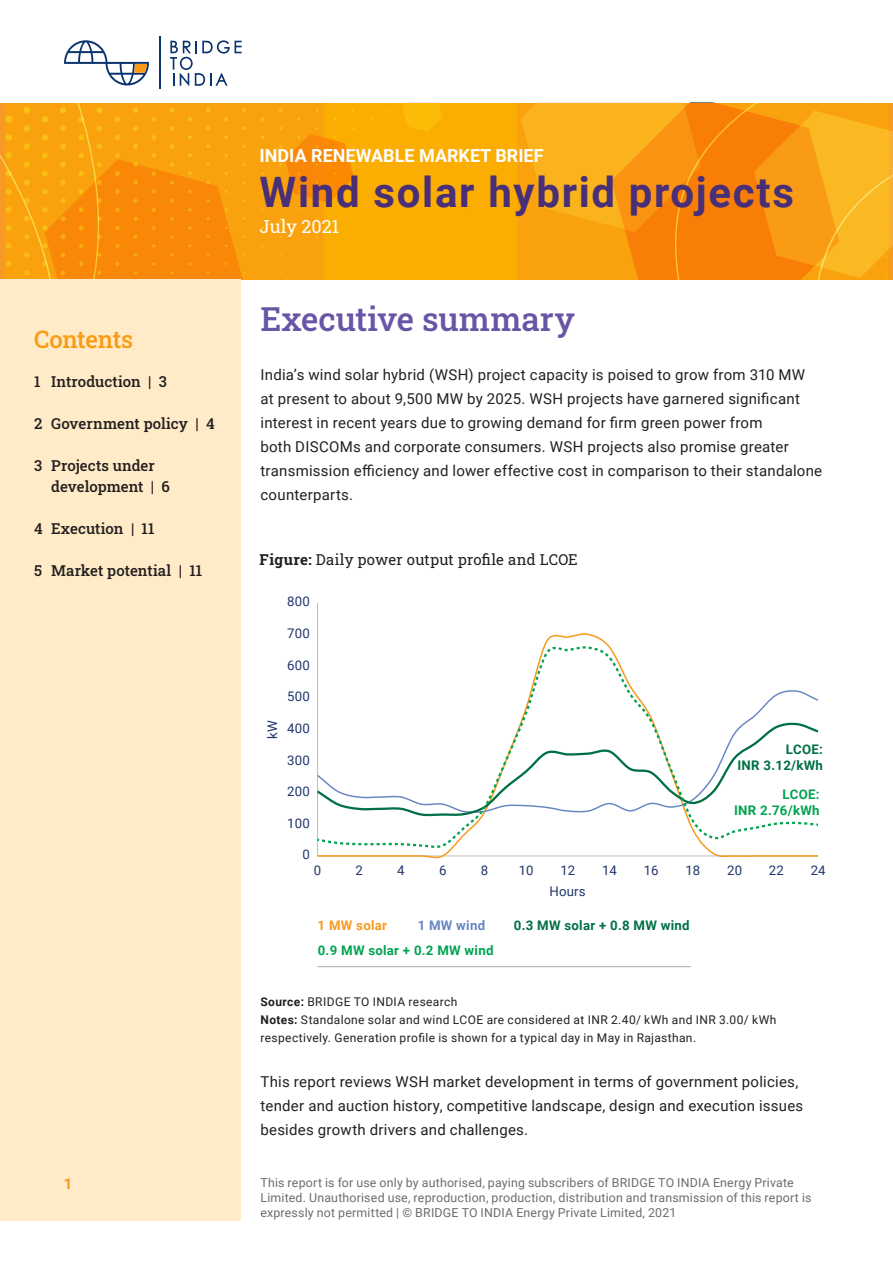
<style>
.page{position:relative;width:893px;height:1263px;background:#fff}
.page>*{position:absolute;margin:0;border:0;box-sizing:border-box;transform-origin:0 0}
.t1{font:700 42px "Roboto";letter-spacing:.04em;color:#492e78}
.t2{font:500 33px "Roboto Slab";color:#6955a5}
.t3{font:500 24px "Roboto Slab";letter-spacing:-.015em;color:#fa9b14}
.t4{font:700 18px "Roboto";color:#fff}
.t5{font:18px "Roboto Slab";color:#fff}
.t6{font:15px/24px "Roboto";letter-spacing:.015em;color:#231f20}
.t7{font:500 15px/21px "Roboto Slab";color:#231f20}
.t8{font:15px "Roboto Slab";letter-spacing:.01em;color:#231f20}
.t9{font:700 15px "Roboto";color:#fa9b14}
.t10{font:13.2px "Roboto";letter-spacing:.01em;color:#20356b}
.t11{font:700 13.2px/15.9px "Roboto";letter-spacing:.02em;color:#016f45;text-align:right}
.t12{font:700 13.2px/15.9px "Roboto";letter-spacing:.02em;color:#00a34e;text-align:right}
.t13{font:700 13.2px "Roboto";letter-spacing:.02em;color:#f79a20}
.t14{font:700 13.2px "Roboto";letter-spacing:.02em;color:#6885c3}
.t15{font:12.3px/15px "Roboto";letter-spacing:.015em;color:#6c6d70}
.t16{font:12px/18px "Roboto";letter-spacing:.03em;color:#231f20}
.s1{font-weight:700}
</style>
<div class="page">
<div style="left:1px;top:103px;width:892px;height:176px;background:#fbad02"></div>
<svg style="left:517px;top:103px;width:376px;height:176px"></svg>
<svg style="left:402px;top:103px;width:42px;height:35px"></svg>
<svg style="left:279px;top:127px;width:75px;height:76px"></svg>
<svg style="left:1px;top:103px;width:245px;height:177px"></svg>
<div style="left:1px;top:279px;width:240px;height:941px;background:#ffebc7"></div>
<hr style="left:317px;top:603px;width:1px;height:253px;background:#bfbebe">
<svg style="left:317px;top:633px;width:501px;height:226px"></svg>
<svg style="left:317px;top:837px;width:2px;height:6px"></svg>
<svg style="left:319px;top:640px;width:498px;height:208px"></svg>
<svg style="left:814px;top:822px;width:4px;height:5px"></svg>
<hr style="left:317px;top:966px;width:374px;height:1px;background:#a8a9ad">
<hr style="left:159px;top:36px;width:1px;height:53px;background:#0a326e">
<svg style="left:64px;top:40px;width:178px;height:47px"></svg>
<p class="t3" style="left:34px;top:322px;width:101px">Contents</p>
<p class="t7" style="left:34px;top:371px;width:134px">1 Introduction | 3</p>
<p class="t7" style="left:34px;top:413px;width:182px">2 Government policy | 4</p>
<p class="t7" style="left:51px;top:455px;width:120px;text-indent:-17px">3 Projects under development | 6</p>
<p class="t7" style="left:34px;top:518px;width:122px">4 Execution | 11</p>
<p class="t7" style="left:34px;top:560px;width:170px">5 Market potential | 11</p>
<p class="t9" style="left:64px;top:1173px;width:10px">1</p>
<p class="t4" style="left:260px;top:143px;width:285px">INDIA RENEWABLE MARKET BRIEF</p>
<p class="t1" style="left:260px;top:163px;width:536px">Wind solar hybrid projects</p>
<p class="t5" style="left:260px;top:214px;width:81px">July 2021</p>
<p class="t2" style="left:260px;top:297px;width:316px">Executive summary</p>
<p class="t6" style="left:260px;top:362px;width:563px">India’s wind solar hybrid (WSH) project capacity is poised to grow from 310 MW at present to about 9,500 MW by 2025. WSH projects have garnered significant interest in recent years due to growing demand for firm green power from<br>both DISCOMs and corporate consumers. WSH projects also promise greater transmission efficiency and lower effective cost in comparison to their standalone counterparts.</p>
<p class="t8" style="left:260px;top:549px;width:320px"><span class="s1">Figure:</span> Daily power output profile and LCOE</p>
<p class="t10" style="left:287px;top:592px;width:24px">800</p>
<p class="t10" style="left:287px;top:624px;width:24px">700</p>
<p class="t10" style="left:287px;top:656px;width:24px">600</p>
<p class="t10" style="left:263px;top:739px;width:20px;rotate:-90deg">kW</p>
<p class="t10" style="left:287px;top:687px;width:24px">500</p>
<p class="t10" style="left:287px;top:719px;width:24px">400</p>
<p class="t10" style="left:287px;top:750px;width:24px">300</p>
<p class="t10" style="left:287px;top:782px;width:24px">200</p>
<p class="t10" style="left:287px;top:814px;width:24px">100</p>
<p class="t10" style="left:302px;top:845px;width:9px">0</p>
<p class="t11" style="left:737px;top:741px;width:87px">LCOE:<br>INR 3.12/kWh</p>
<p class="t12" style="left:734px;top:786px;width:87px">LCOE:<br>INR 2.76/kWh</p>
<p class="t10" style="left:314px;top:861px;width:9px">0</p>
<p class="t10" style="left:356px;top:861px;width:9px">2</p>
<p class="t10" style="left:397px;top:861px;width:9px">4</p>
<p class="t10" style="left:439px;top:861px;width:9px">6</p>
<p class="t10" style="left:481px;top:861px;width:9px">8</p>
<p class="t10" style="left:519px;top:861px;width:16px">10</p>
<p class="t10" style="left:560px;top:861px;width:16px">12</p>
<p class="t10" style="left:602px;top:861px;width:16px">14</p>
<p class="t10" style="left:644px;top:861px;width:16px">16</p>
<p class="t10" style="left:686px;top:861px;width:16px">18</p>
<p class="t10" style="left:727px;top:861px;width:16px">20</p>
<p class="t10" style="left:769px;top:861px;width:16px">22</p>
<p class="t10" style="left:811px;top:861px;width:16px">24</p>
<p class="t13" style="left:318px;top:916px;width:71px">1 MW solar</p>
<p class="t14" style="left:418px;top:916px;width:69px">1 MW wind</p>
<p class="t12" style="left:318px;top:942px;width:177px">0.9 MW solar + 0.2 MW wind</p>
<p class="t10" style="left:550px;top:882px;width:38px">Hours</p>
<p class="t11" style="left:514px;top:917px;width:177px">0.3 MW solar + 0.8 MW wind</p>
<p class="t16" style="left:260px;top:992px;width:199px"><span class="s1">Source:</span> BRIDGE TO INDIA research</p>
<p class="t16" style="left:260px;top:1010px;width:517px"><span class="s1">Notes:</span> Standalone solar and wind LCOE are considered at INR 2.40/ kWh and INR 3.00/ kWh respectively. Generation profile is shown for a typical day in May in Rajasthan.</p>
<p class="t6" style="left:260px;top:1069px;width:544px">This report reviews WSH market development in terms of government policies, tender and auction history, competitive landscape, design and execution issues besides growth drivers and challenges.</p>
<p class="t15" style="left:260px;top:1175px;width:553px">This report is for use only by authorised, paying subscribers of BRIDGE TO INDIA Energy Private<br>Limited. Unauthorised use, reproduction, production, distribution and transmission of this report is expressly not permitted | © BRIDGE TO INDIA Energy Private Limited, 2021</p>
</div>
